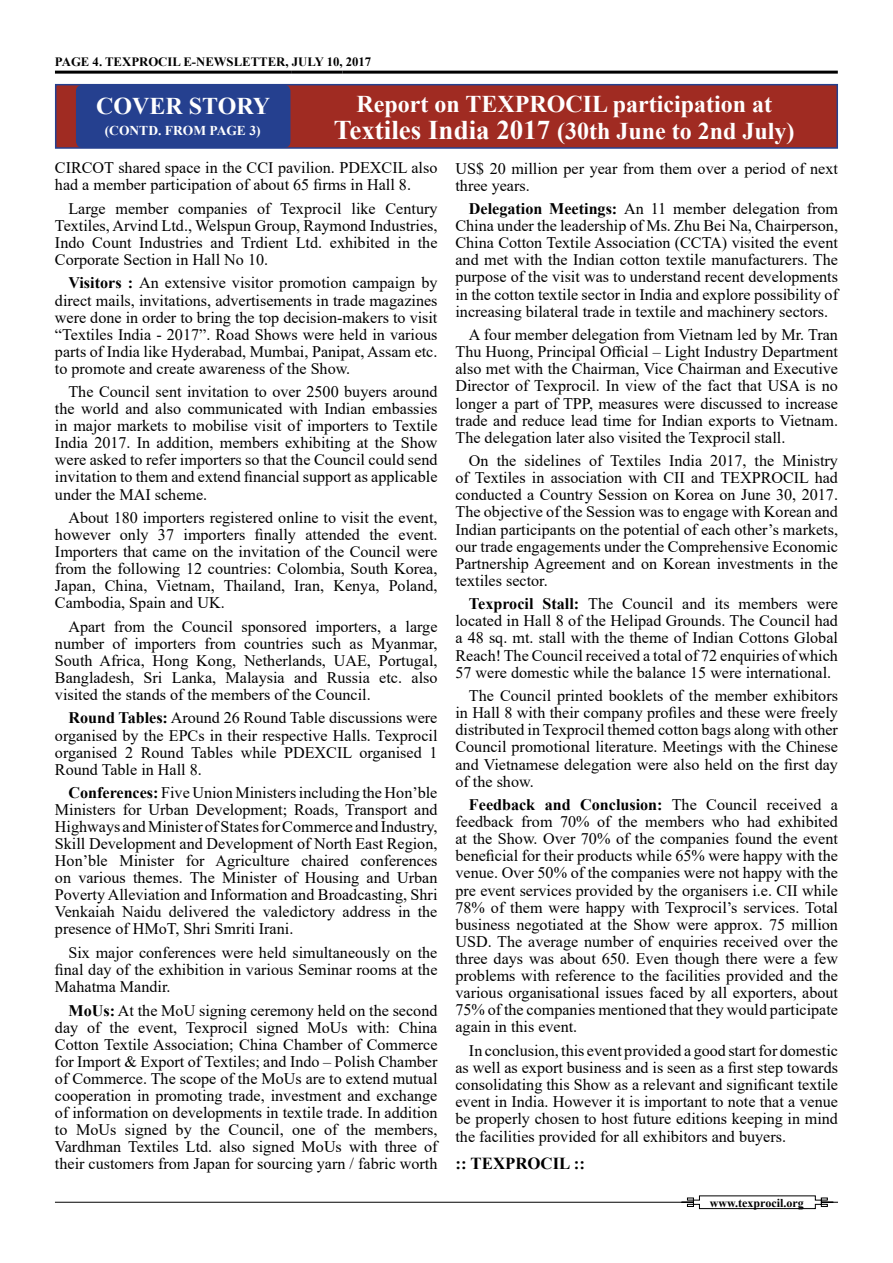
<style>
.page{position:relative;width:893px;height:1263px;background:#fff}
.page>*{position:absolute;margin:0;border:0;box-sizing:border-box;transform-origin:0 0}
.t1{font:700 24px/27px "Times New Roman";color:#fff;text-align:center}
.t2{font:700 16.8px "Times New Roman";color:#000}
.t3{font:16.2px/17.1px "Times New Roman";color:#000;text-align:justify}
.t4{font:700 13.5px "Times New Roman";color:#fff}
.t5{font:700 12.75px "Times New Roman";color:#000}
.t6{font:700 12px "Times New Roman";color:#000}
.s1{font-size:27px}
.s2{font-weight:700}
</style>
<div class="page">
<hr style="left:55px;top:1202px;width:783px;height:1px;background:#000">
<svg style="left:681px;top:1195px;width:153px;height:14px"></svg>
<hr style="left:55px;top:71px;width:237px;height:3px;background:#000">
<hr style="left:292px;top:71px;width:51px;height:3px;background:#000">
<hr style="left:343px;top:71px;width:495px;height:3px;background:#000">
<div style="left:55px;top:84px;width:783px;height:65px;background:#a02b22;border:2px solid #25408f"></div>
<div style="left:76px;top:85px;width:214px;height:63px;background:#25408f;border-radius:7px"></div>
<p class="t5" style="left:55px;top:53px;width:318px">PAGE 4. TEXPROCIL E-NEWSLETTER, JULY 10, 2017</p>
<h1 class="t1" style="left:96px;top:91px;width:176px">COVER STORY</h1>
<p class="t4" style="left:105px;top:121px;width:157px">(CONTD. FROM PAGE 3)</p>
<h1 class="t1" style="left:334px;top:90px;width:462px">Report on TEXPROCIL participation at<br><span class="s1">Textiles India 2017</span> (30th June to 2nd July)</h1>
<p class="t3" style="left:55px;top:159px;width:384px">CIRCOT shared space in the CCI pavilion. PDEXCIL also had a member participation of about 65 firms in Hall 8.</p>
<p class="t3" style="left:55px;top:199px;width:384px;text-indent:13px">Large member companies of Texprocil like Century Textiles, Arvind Ltd., Welspun Group, Raymond Industries, Indo Count Industries and Trdient Ltd. exhibited in the Corporate Section in Hall No 10.</p>
<p class="t3" style="left:55px;top:274px;width:384px;text-indent:13px"><span class="s2">Visitors :</span> An extensive visitor promotion campaign by direct mails, invitations, advertisements in trade magazines were done in order to bring the top decision-makers to visit “Textiles India - 2017”. Road Shows were held in various parts of India like Hyderabad, Mumbai, Panipat, Assam etc. to promote and create awareness of the Show.</p>
<p class="t3" style="left:55px;top:383px;width:384px;text-indent:13px">The Council sent invitation to over 2500 buyers around the world and also communicated with Indian embassies in major markets to mobilise visit of importers to Textile India 2017. In addition, members exhibiting at the Show were asked to refer importers so that the Council could send invitation to them and extend financial support as applicable under the MAI scheme.</p>
<p class="t3" style="left:55px;top:508px;width:384px;text-indent:13px">About 180 importers registered online to visit the event, however only 37 importers finally attended the event.<br>Importers that came on the invitation of the Council were from the following 12 countries: Colombia, South Korea, Japan, China, Vietnam, Thailand, Iran, Kenya, Poland, Cambodia, Spain and UK.</p>
<p class="t3" style="left:55px;top:617px;width:384px;text-indent:13px">Apart from the Council sponsored importers, a large number of importers from countries such as Myanmar, South Africa, Hong Kong, Netherlands, UAE, Portugal, Bangladesh, Sri Lanka, Malaysia and Russia etc. also visited the stands of the members of the Council.</p>
<p class="t3" style="left:55px;top:709px;width:384px;text-indent:13px"><span class="s2">Round Tables:</span> Around 26 Round Table discussions were organised by the EPCs in their respective Halls. Texprocil organised 2 Round Tables while PDEXCIL organised 1<br>Round Table in Hall 8.</p>
<p class="t3" style="left:55px;top:784px;width:384px;text-indent:13px"><span class="s2">Conferences:</span> Five Union Ministers including the Hon’ble Ministers for Urban Development; Roads, Transport and Highways and Minister of States for Commerce and Industry, Skill Development and Development of North East Region, Hon’ble Minister for Agriculture chaired conferences on various themes. The Minister of Housing and Urban Poverty Alleviation and Information and Broadcasting, Shri Venkaiah Naidu delivered the valedictory address in the presence of HMoT, Shri Smriti Irani.</p>
<p class="t3" style="left:55px;top:943px;width:384px;text-indent:13px">Six major conferences were held simultaneously on the final day of the exhibition in various Seminar rooms at the Mahatma Mandir.</p>
<p class="t3" style="left:55px;top:1001px;width:384px;text-indent:13px"><span class="s2">MoUs:</span> At the MoU signing ceremony held on the second day of the event, Texprocil signed MoUs with: China Cotton Textile Association; China Chamber of Commerce for Import &amp; Export of Textiles; and Indo – Polish Chamber of Commerce. The scope of the MoUs are to extend mutual cooperation in promoting trade, investment and exchange of information on developments in textile trade. In addition to MoUs signed by the Council, one of the members, Vardhman Textiles Ltd. also signed MoUs with three of their customers from Japan for sourcing yarn / fabric worth</p>
<p class="t3" style="left:455px;top:159px;width:384px">US$ 20 million per year from them over a period of next three years.</p>
<p class="t3" style="left:455px;top:200px;width:384px;text-indent:13px"><span class="s2">Delegation Meetings:</span> An 11 member delegation from China under the leadership of Ms. Zhu Bei Na, Chairperson, China Cotton Textile Association (CCTA) visited the event and met with the Indian cotton textile manufacturers. The purpose of the visit was to understand recent developments in the cotton textile sector in India and explore possibility of increasing bilateral trade in textile and machinery sectors.</p>
<p class="t3" style="left:455px;top:326px;width:384px;text-indent:13px">A four member delegation from Vietnam led by Mr. Tran Thu Huong, Principal Official – Light Industry Department also met with the Chairman, Vice Chairman and Executive Director of Texprocil. In view of the fact that USA is no longer a part of TPP, measures were discussed to increase trade and reduce lead time for Indian exports to Vietnam.<br>The delegation later also visited the Texprocil stall.</p>
<p class="t3" style="left:455px;top:452px;width:384px;text-indent:13px">On the sidelines of Textiles India 2017, the Ministry of Textiles in association with CII and TEXPROCIL had conducted a Country Session on Korea on June 30, 2017.<br>The objective of the Session was to engage with Korean and Indian participants on the potential of each other’s markets, our trade engagements under the Comprehensive Economic Partnership Agreement and on Korean investments in the textiles sector.</p>
<p class="t3" style="left:455px;top:595px;width:384px;text-indent:13px"><span class="s2">Texprocil Stall:</span> The Council and its members were located in Hall 8 of the Helipad Grounds. The Council had a 48 sq. mt. stall with the theme of Indian Cottons Global Reach! The Council received a total of 72 enquiries of which 57 were domestic while the balance 15 were international.</p>
<p class="t3" style="left:455px;top:687px;width:384px;text-indent:13px">The Council printed booklets of the member exhibitors in Hall 8 with their company profiles and these were freely distributed in Texprocil themed cotton bags along with other Council promotional literature. Meetings with the Chinese and Vietnamese delegation were also held on the first day of the show.</p>
<p class="t3" style="left:455px;top:796px;width:384px;text-indent:13px"><span class="s2">Feedback and Conclusion:</span> The Council received a feedback from 70% of the members who had exhibited at the Show. Over 70% of the companies found the event beneficial for their products while 65% were happy with the venue. Over 50% of the companies were not happy with the pre event services provided by the organisers i.e. CII while 78% of them were happy with Texprocil’s services. Total business negotiated at the Show were approx. 75 million USD. The average number of enquiries received over the three days was about 650. Even though there were a few problems with reference to the facilities provided and the various organisational issues faced by all exporters, about 75% of the companies mentioned that they would participate again in this event.</p>
<p class="t3" style="left:455px;top:1041px;width:384px;text-indent:13px">In conclusion, this event provided a good start for domestic as well as export business and is seen as a first step towards consolidating this Show as a relevant and significant textile event in India. However it is important to note that a venue be properly chosen to host future editions keeping in mind the facilities provided for all exhibitors and buyers.</p>
<p class="t2" style="left:455px;top:1151px;width:131px">:: TEXPROCIL ::</p>
<p class="t6" style="left:710px;top:1194px;width:95px">www.texprocil.org</p>
</div>
